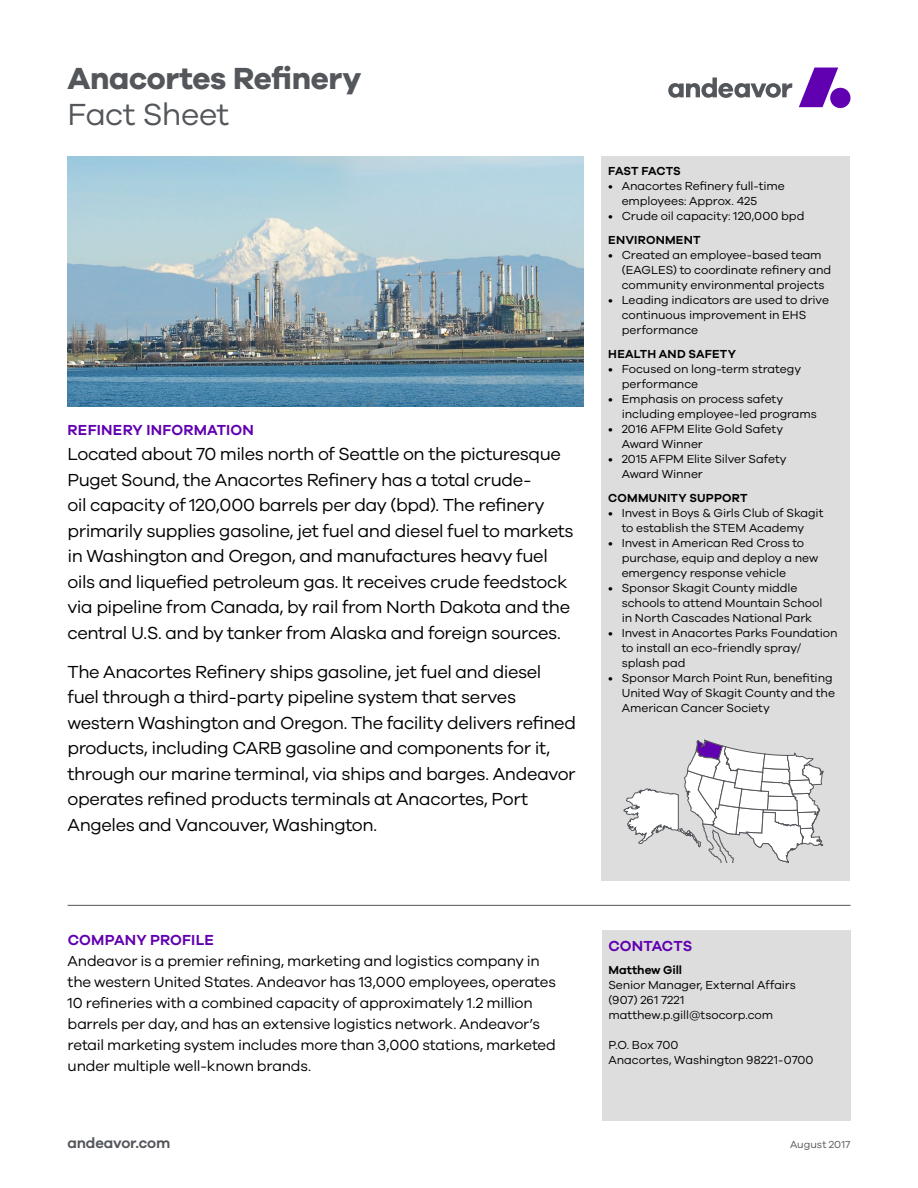
<style>
.page{position:relative;width:918px;height:1188px;background:#fff}
.page>*{position:absolute;margin:0;border:0;box-sizing:border-box;transform-origin:0 0}
.t1{font:700 31.5px "Galano Grotesque";letter-spacing:-.015em;color:#53565a}
.t2{font:31.5px "Galano Grotesque";letter-spacing:-.02em;color:#53565a}
.t3{font:18px/25.5px "Galano Grotesque";letter-spacing:-.025em;color:#000}
.t4{font:15px/21px "Galano Grotesque";letter-spacing:-.015em;color:#000}
.t5{font:600 15px "Galano Grotesque";letter-spacing:.015em;color:#6100b0}
.t6{font:600 15px "Galano Grotesque";letter-spacing:-.015em;color:#53565a}
.t7{font:12px/15px "Galano Grotesque";letter-spacing:-.005em;color:#000}
.t8{font:600 12px "Galano Grotesque";letter-spacing:.01em;color:#000}
.t9{font:10.5px "Galano Grotesque";color:#53565a}
</style>
<div class="page">
<svg style="left:799px;top:68px;width:52px;height:40px"></svg>
<svg style="left:668px;top:78px;width:124px;height:20px"></svg>
<img style="left:68px;top:157px;width:516px;height:249px">
<hr style="left:68px;top:905px;width:783px;height:1px;background:#53565a">
<div style="left:602px;top:930px;width:249px;height:190px;background:#ddddde"></div>
<div style="left:602px;top:157px;width:248px;height:724px;background:#ddddde"></div>
<svg style="left:624px;top:740px;width:199px;height:123px"></svg>
<h1 class="t1" style="left:68px;top:58px;width:295px">Anacortes Refinery</h1>
<h1 class="t2" style="left:68px;top:95px;width:163px">Fact Sheet</h1>
<p class="t5" style="left:68px;top:420px;width:188px">REFINERY INFORMATION</p>
<p class="t3" style="left:68px;top:441px;width:508px">Located about 70 miles north of Seattle on the picturesque Puget Sound, the Anacortes Refinery has a total crude-<br>oil capacity of 120,000 barrels per day (bpd). The refinery primarily supplies gasoline, jet fuel and diesel fuel to markets in Washington and Oregon, and manufactures heavy fuel oils and liquefied petroleum gas. It receives crude feedstock via pipeline from Canada, by rail from North Dakota and the central U.S. and by tanker from Alaska and foreign sources.</p>
<p class="t3" style="left:68px;top:658px;width:510px">The Anacortes Refinery ships gasoline, jet fuel and diesel fuel through a third-party pipeline system that serves western Washington and Oregon. The facility delivers refined products, including CARB gasoline and components for it, through our marine terminal, via ships and barges. Andeavor operates refined products terminals at Anacortes, Port Angeles and Vancouver, Washington.</p>
<p class="t8" style="left:608px;top:164px;width:74px">FAST FACTS</p>
<p class="t7" style="left:622px;top:179px;width:165px;text-indent:-14px">• Anacortes Refinery full-time employees: Approx. 425</p>
<p class="t7" style="left:608px;top:209px;width:198px">• Crude oil capacity: 120,000 bpd</p>
<p class="t8" style="left:608px;top:233px;width:94px">ENVIRONMENT</p>
<p class="t7" style="left:622px;top:248px;width:211px;text-indent:-14px">• Created an employee-based team (EAGLES) to coordinate refinery and community environmental projects</p>
<p class="t7" style="left:622px;top:293px;width:209px;text-indent:-14px">• Leading indicators are used to drive continuous improvement in EHS performance</p>
<p class="t8" style="left:608px;top:347px;width:129px">HEALTH AND SAFETY</p>
<p class="t7" style="left:622px;top:362px;width:181px;text-indent:-14px">• Focused on long-term strategy performance</p>
<p class="t7" style="left:622px;top:392px;width:197px;text-indent:-14px">• Emphasis on process safety including employee-led programs</p>
<p class="t7" style="left:622px;top:422px;width:163px;text-indent:-14px">• 2016 AFPM Elite Gold Safety<br>Award Winner</p>
<p class="t7" style="left:622px;top:452px;width:166px;text-indent:-14px">• 2015 AFPM Elite Silver Safety<br>Award Winner</p>
<p class="t8" style="left:608px;top:491px;width:141px">COMMUNITY SUPPORT</p>
<p class="t7" style="left:608px;top:506px;width:217px;text-align:center">• Invest in Boys &amp; Girls Club of Skagit to establish the STEM Academy</p>
<p class="t7" style="left:622px;top:536px;width:198px;text-indent:-14px">• Invest in American Red Cross to purchase, equip and deploy a new emergency response vehicle</p>
<p class="t7" style="left:622px;top:581px;width:202px;text-indent:-14px">• Sponsor Skagit County middle schools to attend Mountain School in North Cascades National Park</p>
<p class="t7" style="left:622px;top:626px;width:217px;text-indent:-14px">• Invest in Anacortes Parks Foundation to install an eco-friendly spray/ splash pad</p>
<p class="t7" style="left:622px;top:671px;width:215px;text-indent:-14px">• Sponsor March Point Run, benefiting<br>United Way of Skagit County and the<br>American Cancer Society</p>
<p class="t5" style="left:68px;top:930px;width:148px">COMPANY PROFILE</p>
<p class="t4" style="left:68px;top:950px;width:490px">Andeavor is a premier refining, marketing and logistics company in the western United States. Andeavor has 13,000 employees, operates 10 refineries with a combined capacity of approximately 1.2 million barrels per day, and has an extensive logistics network. Andeavor’s retail marketing system includes more than 3,000 stations, marketed under multiple well-known brands.</p>
<p class="t5" style="left:608px;top:937px;width:85px">CONTACTS</p>
<p class="t8" style="left:608px;top:963px;width:75px">Matthew Gill</p>
<p class="t7" style="left:608px;top:977px;width:189px">Senior Manager, External Affairs (907) 261 7221 matthew.p.gill@tsocorp.com</p>
<p class="t7" style="left:608px;top:1037px;width:207px">P.O. Box 700<br>Anacortes, Washington 98221-0700</p>
<p class="t6" style="left:68px;top:1133px;width:104px">andeavor.com</p>
<p class="t9" style="left:790px;top:1138px;width:62px">August 2017</p>
</div>
